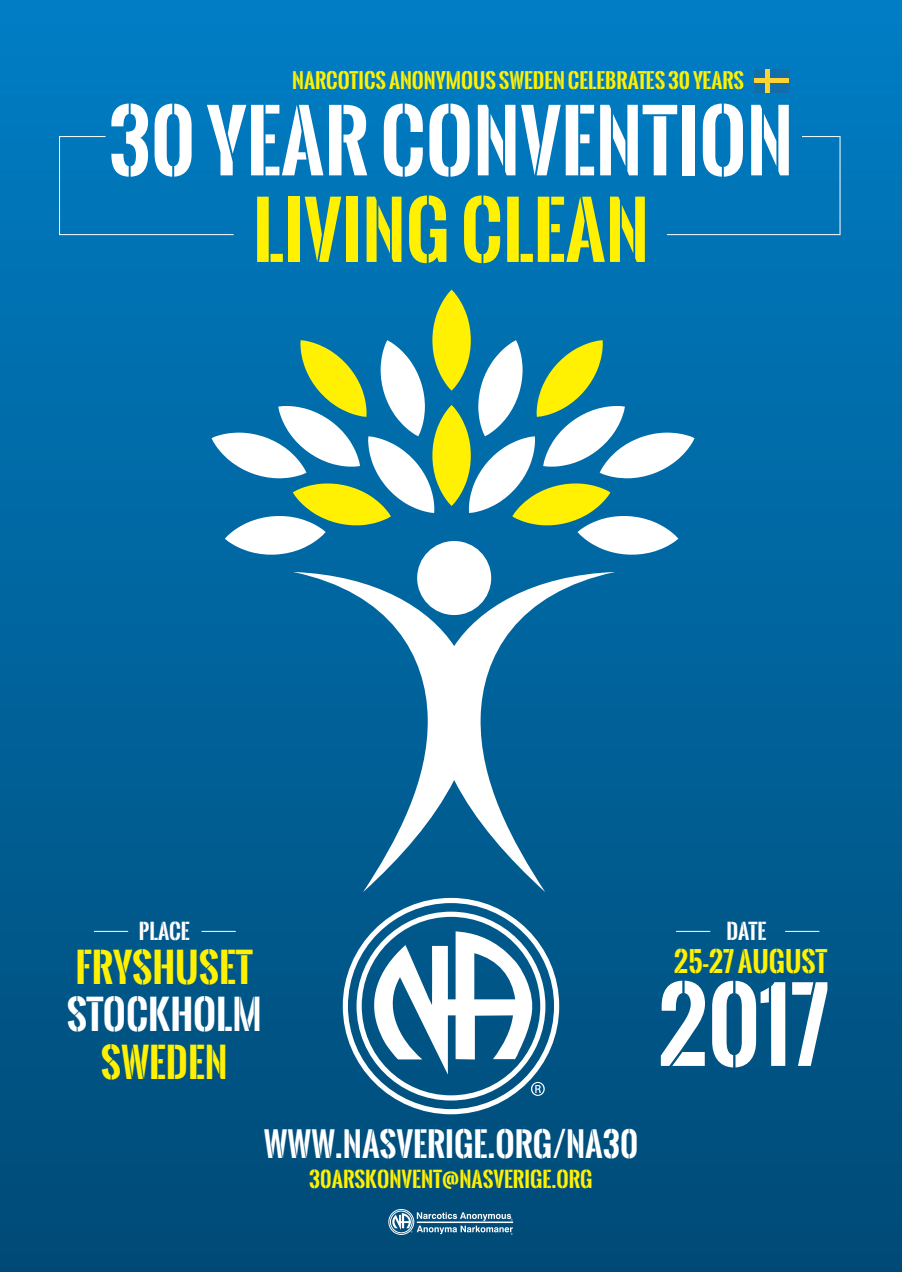
<style>
.page{position:relative;width:902px;height:1272px;background:#fff}
.page>*{position:absolute;margin:0;border:0;box-sizing:border-box;transform-origin:0 0}
.t1{font:700 96.15px "Oswald Stencil";color:#fff}
.t2{font:700 81px "Oswald Stencil";color:#fff}
.t3{font:700 75px "Oswald Stencil";color:#fff101}
.t4{font:700 39.45px "Oswald Stencil";color:#fff101}
.t5{font:700 39.45px "Oswald Stencil";color:#fff}
.t6{font:700 33px "Oswald Stencil";color:#fff}
.t7{font:700 27.6px "Oswald Stencil";color:#fff101}
.t8{font:700 21px "Oswald Stencil";color:#fff101}
.t9{font:700 21px "Oswald Stencil";color:#fff}
.t10{font:700 20.55px "Oswald Stencil";color:#fff101}
</style>
<div class="page">
<div style="left:0;top:0;width:901px;height:1271px;background:linear-gradient(to bottom,#007dc5,#024c77)"></div>
<svg style="left:211px;top:290px;width:483px;height:265px"></svg>
<hr style="left:417px;top:1221px;width:96px;height:1px;background:#fff">
<div style="left:390px;top:1210px;width:22px;height:22px;border:1px solid #fff;border-radius:50%"></div>
<div style="left:388px;top:1209px;width:26px;height:25px;border:1px solid #fff;border-radius:50%"></div>
<svg style="left:391px;top:1212px;width:121px;height:22px;background:#5788a6"></svg>
<svg style="left:369px;top:931px;width:164px;height:143px"></svg>
<div style="left:356px;top:911px;width:189px;height:189px;border:5px solid #fff;border-radius:50%"></div>
<div style="left:343px;top:897px;width:216px;height:217px;border:5px solid #fff;border-radius:50%"></div>
<svg style="left:531px;top:1081px;width:13px;height:14px"></svg>
<svg style="left:293px;top:572px;width:322px;height:320px;fill:#006299"></svg>
<div style="left:417px;top:541px;width:74px;height:74px;background:#fff;border-radius:50%"></div>
<div style="left:59px;top:136px;width:175px;height:99px;background:#0076b9"></div>
<div style="left:666px;top:136px;width:174px;height:99px;background:#0076b9"></div>
<hr style="left:94px;top:931px;width:34px;height:1px;background:#fff">
<hr style="left:201px;top:931px;width:35px;height:1px;background:#fff">
<hr style="left:676px;top:931px;width:34px;height:1px;background:#fff">
<hr style="left:785px;top:931px;width:34px;height:1px;background:#fff">
<div style="left:754px;top:69px;width:35px;height:23px;background:#126eab"></div>
<div style="left:754px;top:78px;width:35px;height:5px;background:#fdd334"></div>
<hr style="left:765px;top:69px;width:4px;height:23px;background:#fdd334">
<p class="t10" style="left:292px;top:66px;width:453px">NARCOTICS ANONYMOUS SWEDEN CELEBRATES 30 YEARS</p>
<h2 class="t2" style="left:109px;top:82px;width:686px">30 YEAR CONVENTION</h2>
<h3 class="t3" style="left:253px;top:175px;width:397px">LIVING CLEAN</h3>
<p class="t9" style="left:139px;top:915px;width:52px">PLACE</p>
<p class="t9" style="left:726px;top:915px;width:41px">DATE</p>
<h3 class="t4" style="left:75px;top:938px;width:179px">FRYSHUSET</h3>
<h3 class="t5" style="left:67px;top:985px;width:196px">STOCKHOLM</h3>
<h3 class="t4" style="left:101px;top:1033px;width:128px">SWEDEN</h3>
<h3 class="t6" style="left:264px;top:1119px;width:376px">WWW.NASVERIGE.ORG/NA30</h3>
<p class="t8" style="left:309px;top:1163px;width:285px">30ARSKONVENT@NASVERIGE.ORG</p>
<h3 class="t7" style="left:674px;top:940px;width:155px">25-27 AUGUST</h3>
<h1 class="t1" style="left:658px;top:954px;width:171px">2017</h1>
</div>
